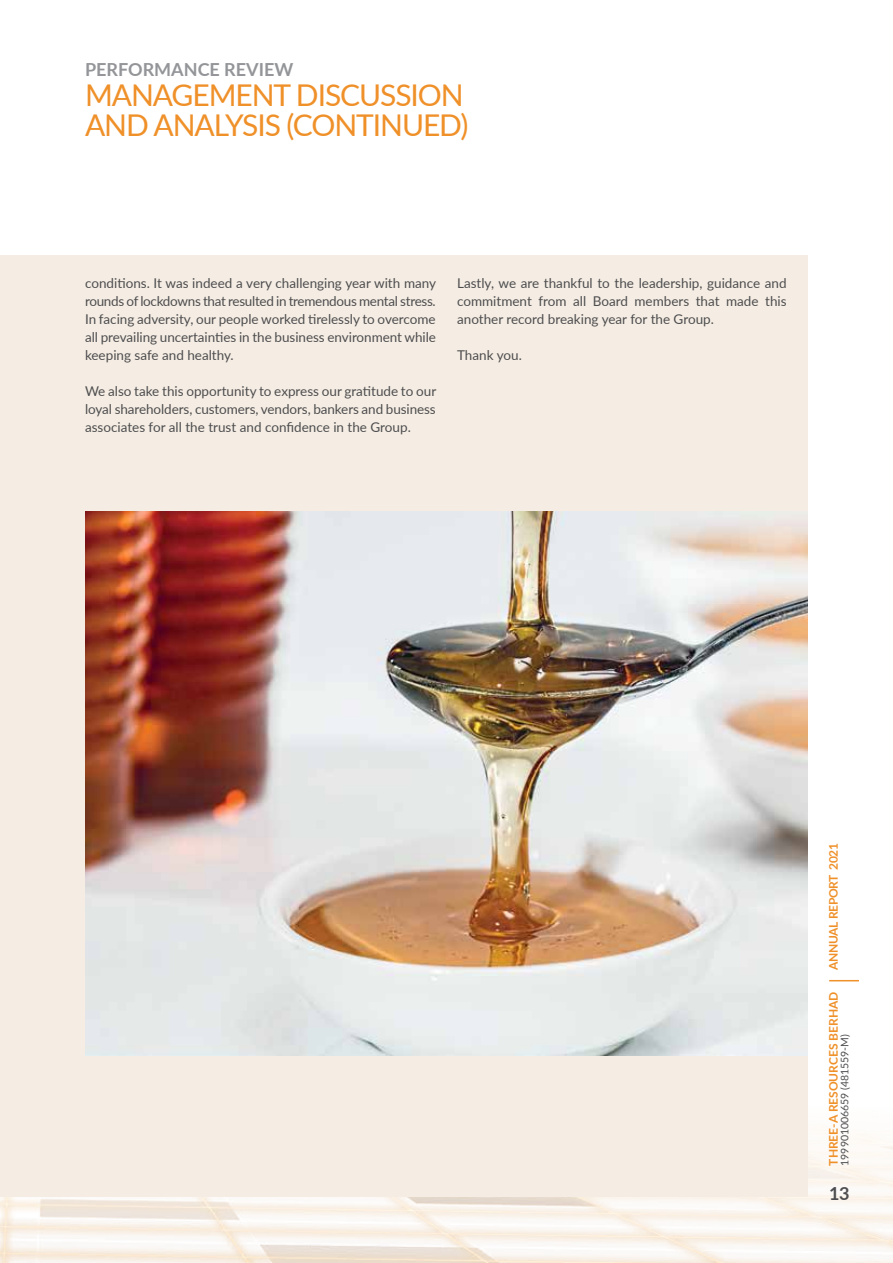
<style>
.page{position:relative;width:893px;height:1263px;background:#fff}
.page>*{position:absolute;margin:0;border:0;box-sizing:border-box;transform-origin:0 0}
.t1{font:30px/30px "Lato";letter-spacing:-.035em;color:#ef9029}
.t2{font:700 18px "Lato";color:#939598}
.t3{font:700 18px "Lato";color:#4d4d4f}
.t4{font:13.5px/18px "Lato";color:#4d4d4f;text-align:justify}
.t5{font:700 12px "Lato";letter-spacing:-.005em;color:#ef9029}
.t6{font:700 12px "Lato";letter-spacing:-.025em;color:#ef9029}
.t7{font:10.5px "Lato";color:#4d4d4f}
</style>
<div class="page">
<div style="left:0;top:256px;width:808px;height:941px;background:#f5ede3"></div>
<img style="left:85px;top:511px;width:723px;height:544px">
<hr style="left:829px;top:980px;width:30px;height:1px;background:#ef9029">
<h2 class="t2" style="left:85px;top:56px;width:210px">PERFORMANCE REVIEW</h2>
<h1 class="t1" style="left:85px;top:79px;width:385px">MANAGEMENT DISCUSSION<br>AND ANALYSIS (CONTINUED)</h1>
<p class="t4" style="left:85px;top:273px;width:353px">conditions. It was indeed a very challenging year with many rounds of lockdowns that resulted in tremendous mental stress.<br>In facing adversity, our people worked tirelessly to overcome all prevailing uncertainties in the business environment while keeping safe and healthy.</p>
<p class="t4" style="left:85px;top:381px;width:353px">We also take this opportunity to express our gratitude to our loyal shareholders, customers, vendors, bankers and business associates for all the trust and confidence in the Group.</p>
<p class="t4" style="left:457px;top:273px;width:331px">Lastly, we are thankful to the leadership, guidance and commitment from all Board members that made this another record breaking year for the Group.</p>
<p class="t4" style="left:457px;top:345px;width:66px">Thank you.</p>
<p class="t6" style="left:825px;top:970px;width:129px;rotate:-90deg">ANNUAL REPORT 2021</p>
<p class="t5" style="left:825px;top:1166px;width:176px;rotate:-90deg">THREE-A RESOURCES BERHAD</p>
<p class="t7" style="left:837px;top:1166px;width:133px;rotate:-90deg">199901006659 (481559-M)</p>
<h2 class="t3" style="left:829px;top:1180px;width:22px">13</h2>
</div>
